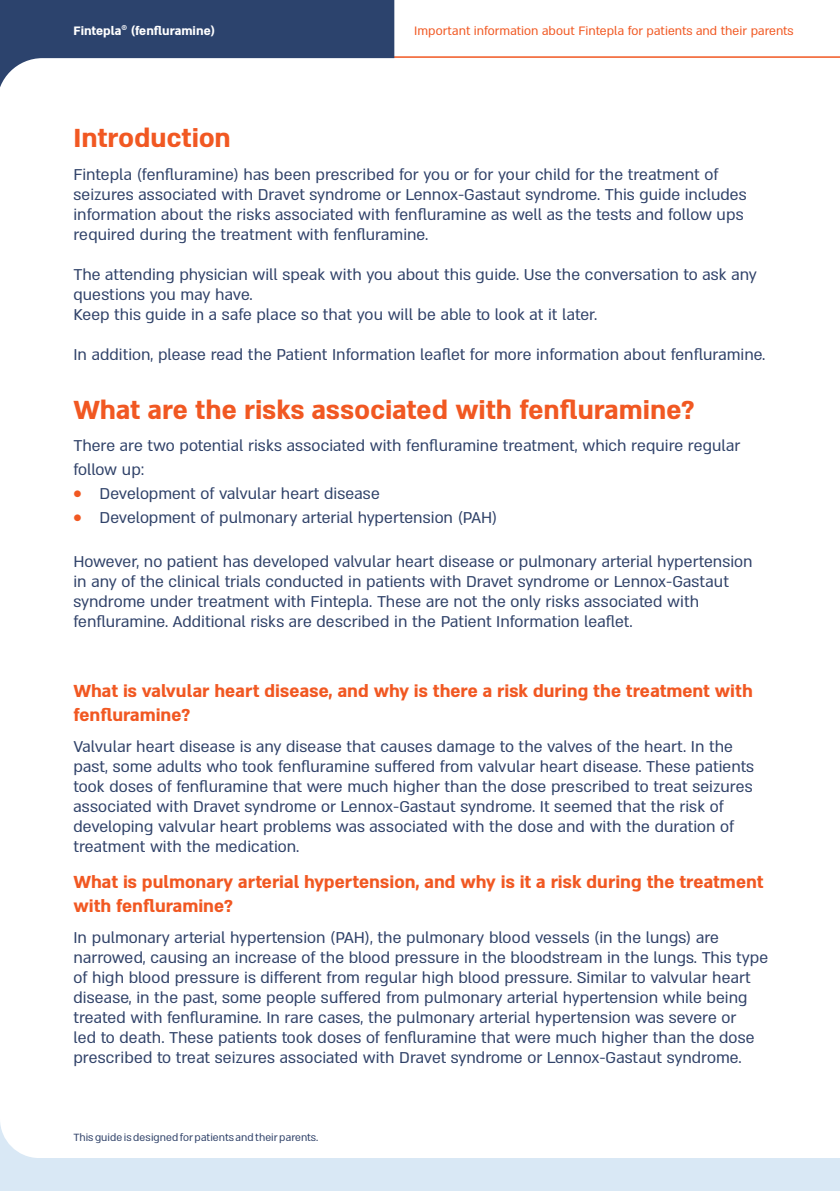
<style>
.page{position:relative;width:840px;height:1191px;background:#fff}
.page>*{position:absolute;margin:0;border:0;box-sizing:border-box;transform-origin:0 0}
.t1{font:700 30px "Almoni M Lv 5 AAA";color:#f15822}
.t2{font:700 20px/24px "Almoni M Lv 5 AAA";color:#f15822}
.t3{font:20px "Almoni M Lv 5 AAA";color:#f15822}
.t4{font:18px/20px "Almoni M Lv 5 AAA";color:#304269}
.t5{font:14px "Almoni M Lv 5 AAA";color:#f15822}
.t6{font:700 14px "Almoni M Lv 5 AAA";color:#fff}
.t7{font:12px "Almoni M Lv 5 AAA";color:#304269}
.t8{font:700 8.2px "Almoni M Lv 5 AAA";color:#fff}
.s1{font-size:14px}
</style>
<div class="page">
<hr style="left:306px;top:56px;width:533px;height:2px;background:#f15822">
<svg style="left:0;top:0;width:394px;height:87px;fill:#2c436d"></svg>
<svg style="left:0;top:0;width:5px;height:61px"></svg>
<svg style="left:0;top:1123px;width:34px;height:35px"></svg>
<div style="left:0;top:1158px;width:839px;height:33px;background:#d9e8f5"></div>
<p class="t8" style="left:121px;top:23px;width:15px">® <span class="s1">(</span></p>
<p class="t5" style="left:414px;top:22px;width:380px">Important information about Fintepla for patients and their parents</p>
<p class="t6" style="left:135px;top:22px;width:81px">fenfluramine(</p>
<p class="t6" style="left:73px;top:22px;width:50px">Fintepla</p>
<h1 class="t1" style="left:73px;top:118px;width:159px">Introduction</h1>
<p class="t4" style="left:73px;top:164px;width:674px">Fintepla (fenfluramine) has been prescribed for you or for your child for the treatment of seizures associated with Dravet syndrome or Lennox-Gastaut syndrome. This guide includes information about the risks associated with fenfluramine as well as the tests and follow ups required during the treatment with fenfluramine.</p>
<p class="t4" style="left:73px;top:264px;width:684px">The attending physician will speak with you about this guide. Use the conversation to ask any questions you may have.<br>Keep this guide in a safe place so that you will be able to look at it later.</p>
<p class="t4" style="left:73px;top:344px;width:693px">In addition, please read the Patient Information leaflet for more information about fenfluramine.</p>
<h1 class="t1" style="left:73px;top:390px;width:622px">What are the risks associated with fenfluramine?</h1>
<p class="t4" style="left:73px;top:434px;width:668px">There are two potential risks associated with fenfluramine treatment, which require regular</p>
<p class="t4" style="left:73px;top:458px;width:72px">follow up:</p>
<p class="t4" style="left:99px;top:482px;width:282px">Development of valvular heart disease</p>
<p class="t3" style="left:73px;top:480px;width:10px">•</p>
<p class="t4" style="left:99px;top:506px;width:399px">Development of pulmonary arterial hypertension (PAH(</p>
<p class="t3" style="left:73px;top:504px;width:10px">•</p>
<p class="t4" style="left:73px;top:550px;width:680px">However, no patient has developed valvular heart disease or pulmonary arterial hypertension in any of the clinical trials conducted in patients with Dravet syndrome or Lennox-Gastaut syndrome under treatment with Fintepla. These are not the only risks associated with fenfluramine. Additional risks are described in the Patient Information leaflet.</p>
<p class="t2" style="left:73px;top:678px;width:680px">What is valvular heart disease, and why is there a risk during the treatment with fenfluramine?</p>
<p class="t4" style="left:73px;top:736px;width:681px">Valvular heart disease is any disease that causes damage to the valves of the heart In. the past, some adults who took fenfluramine suffered from valvular heart disease. These patients took doses of fenfluramine that were much higher than the dose prescribed to treat seizures associated with Dravet syndrome or Lennox-Gastaut syndrome It. seemed that the risk of developing valvular heart problems was associated with the dose and with the duration of treatment with the medication.</p>
<p class="t2" style="left:73px;top:869px;width:691px">What is pulmonary arterial hypertension, and why is ait risk during the treatment with fenfluramine?</p>
<p class="t4" style="left:73px;top:927px;width:696px">In pulmonary arterial hypertension (PAH ,) the pulmonary blood vessels (in the lungs) are narrowed, causing an increase of the blood pressure in the bloodstream in the lungs. This type of high blood pressure is different from regular high blood pressure. Similar to valvular heart disease in, the past, some people suffered from pulmonary arterial hypertension while being treated with fenfluramine In. rare cases, the pulmonary arterial hypertension was severe or<br>led to death. These patients took doses of fenfluramine that were much higher than the dose prescribed to treat seizures associated with Dravet syndrome or Lennox-Gastaut syndrome.</p>
<p class="t7" style="left:73px;top:1130px;width:246px">Thisguideisdesignedforpatientsandtheirparents.</p>
</div>
